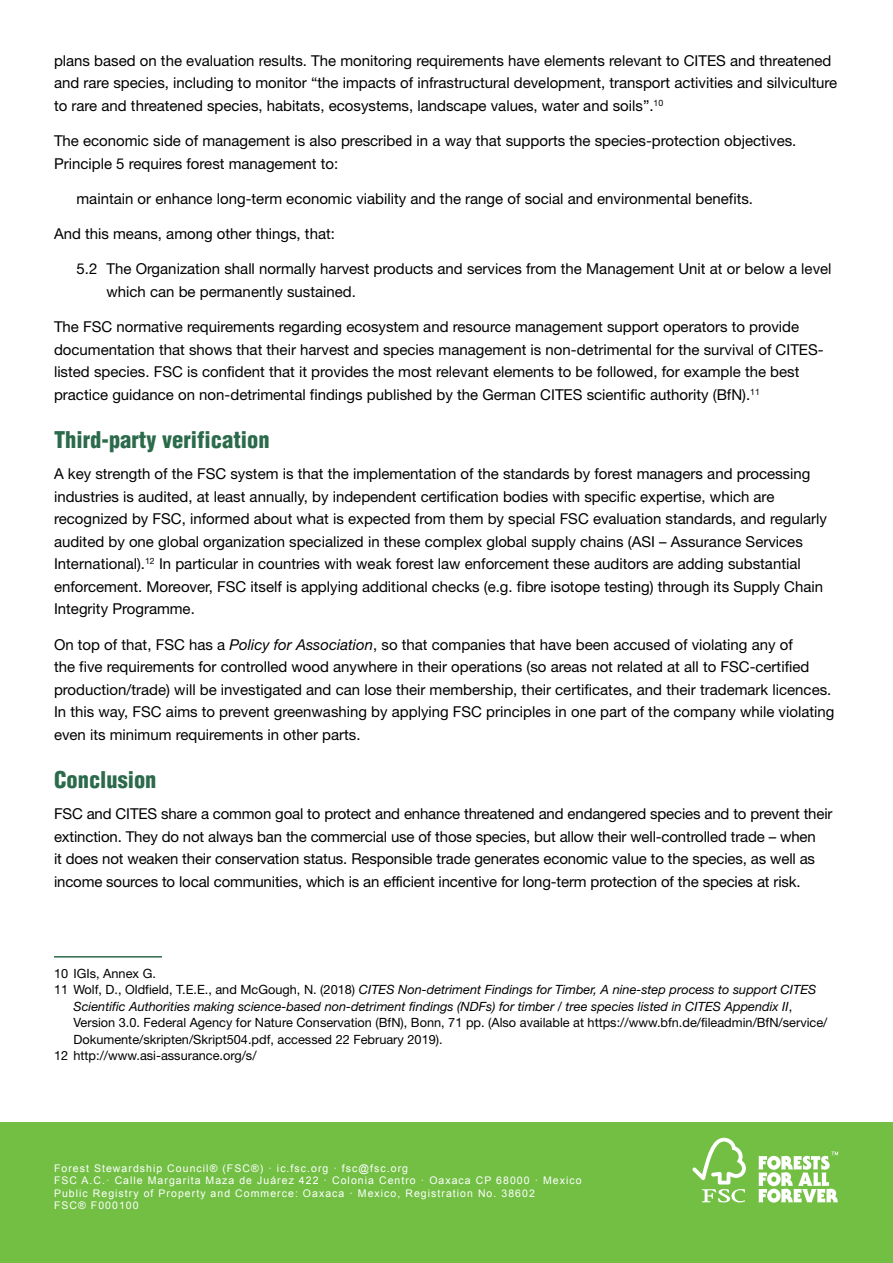
<style>
.page{position:relative;width:893px;height:1263px;background:#fff}
.page>*{position:absolute;margin:0;border:0;box-sizing:border-box;transform-origin:0 0}
.Heading_1{font:900 condensed 22.5px "Helvetica";color:#2b6a4a}
.Body{font:15px/22.5px "Helvetica Neue";color:#000}
.Indented_numbered_li{font:15px/22.5px "Helvetica Neue";color:#000}
.Indented_text{font:15px "Helvetica Neue";color:#000}
.Footnote_new{font:12.75px/16.5px "Helvetica Neue";color:#000}
.t1{font:10.5px "Arial";letter-spacing:.1em;color:#fff}
.s1{font-style:italic}
</style>
<div class="page">
<hr style="left:54px;top:956px;width:108px;height:1px;background:#2b6a4a">
<div style="left:0;top:1122px;width:893px;height:141px;background:#72bf44"></div>
<svg style="left:692px;top:1138px;width:54px;height:64px"></svg>
<svg style="left:758px;top:1151px;width:80px;height:51px"></svg>
<p class="Body" style="left:54px;top:49px;width:785px">plans based on the evaluation results. The monitoring requirements have elements relevant to CITES and threatened and rare species, including to monitor “the impacts of infrastructural development, transport activities and silviculture to rare and threatened species, habitats, ecosystems, landscape values, water and soils”.<sup>10</sup></p>
<p class="Body" style="left:54px;top:129px;width:744px">The economic side of management is also prescribed in a way that supports the species-protection objectives.<br>Principle 5 requires forest management to:</p>
<p class="Indented_text" style="left:76px;top:190px;width:678px">maintain or enhance long-term economic viability and the range of social and environmental benefits.</p>
<p class="Body" style="left:54px;top:222px;width:282px">And this means, among other things, that:</p>
<p class="Indented_numbered_li" style="left:106px;top:258px;width:726px;text-indent:-30px">5.2 The Organization shall normally harvest products and services from the Management Unit at or below a level which can be permanently sustained.</p>
<p class="Body" style="left:54px;top:315px;width:771px">The FSC normative requirements regarding ecosystem and resource management support operators to provide documentation that shows that their harvest and species management is non-detrimental for the survival of CITES&shy;listed species. FSC is confident that it provides the most relevant elements to be followed, for example the best practice guidance on non-detrimental findings published by the German CITES scientific authority (BfN).<sup>11</sup></p>
<p class="Heading_1" style="left:54px;top:426px;width:217px">Third-party verification</p>
<p class="Body" style="left:54px;top:463px;width:774px">A key strength of the FSC system is that the implementation of the standards by forest managers and processing industries is audited, at least annually, by independent certification bodies with specific expertise, which are recognized by FSC, informed about what is expected from them by special FSC evaluation standards, and regularly audited by one global organization specialized in these complex global supply chains (ASI – Assurance Services International).<sup>12</sup> In particular in countries with weak forest law enforcement these auditors are adding substantial enforcement. Moreover, FSC itself is applying additional checks (e.g. fibre isotope testing) through its Supply Chain Integrity Programme.</p>
<p class="Body" style="left:54px;top:633px;width:782px">On top of that, FSC has a <span class="s1">Policy for Association</span>, so that companies that have been accused of violating any of<br>the five requirements for controlled wood anywhere in their operations (so areas not related at all to FSC-certified production/trade) will be investigated and can lose their membership, their certificates, and their trademark licences.<br>In this way, FSC aims to prevent greenwashing by applying FSC principles in one part of the company while violating even its minimum requirements in other parts.</p>
<p class="Heading_1" style="left:54px;top:766px;width:104px">Conclusion</p>
<p class="Body" style="left:54px;top:803px;width:780px">FSC and CITES share a common goal to protect and enhance threatened and endangered species and to prevent their extinction. They do not always ban the commercial use of those species, but allow their well-controlled trade – when<br>it does not weaken their conservation status. Responsible trade generates economic value to the species, as well as income sources to local communities, which is an efficient incentive for long-term protection of the species at risk.</p>
<p class="Footnote_new" style="left:54px;top:965px;width:103px">10 IGIs, Annex G.</p>
<p class="Footnote_new" style="left:74px;top:981px;width:755px;text-indent:-20px">11 Wolf, D., Oldfield, T.E.E., and McGough, N. (2018) <span class="s1">CITES Non-detriment Findings for Timber, A nine-step process to support CITES Scientific Authorities making science-based non-detriment findings (NDFs) for timber / tree species listed in CITES Appendix II</span>, Version 3.0. Federal Agency for Nature Conservation (BfN), Bonn, 71 pp. (Also available at https://www.bfn.de/fileadmin/BfN/service/ Dokumente/skripten/Skript504.pdf, accessed 22 February 2019).</p>
<p class="Footnote_new" style="left:54px;top:1047px;width:204px">12 http://www.asi-assurance.org/s/</p>
<p class="t1" style="left:54px;top:1161px;width:356px">Forest Stewardship Council® (FSC®) · ic.fsc.org · fsc@fsc.org</p>
<p class="t1" style="left:54px;top:1174px;width:529px">FSC A.C.· Calle Margarita Maza de Juárez 422 · Colonia Centro · Oaxaca CP 68000 · Mexico</p>
<p class="t1" style="left:54px;top:1186px;width:482px">Public Registry of Property and Commerce: Oaxaca · Mexico, Registration No. 38602</p>
<p class="t1" style="left:54px;top:1199px;width:86px">FSC® F000100</p>
</div>
